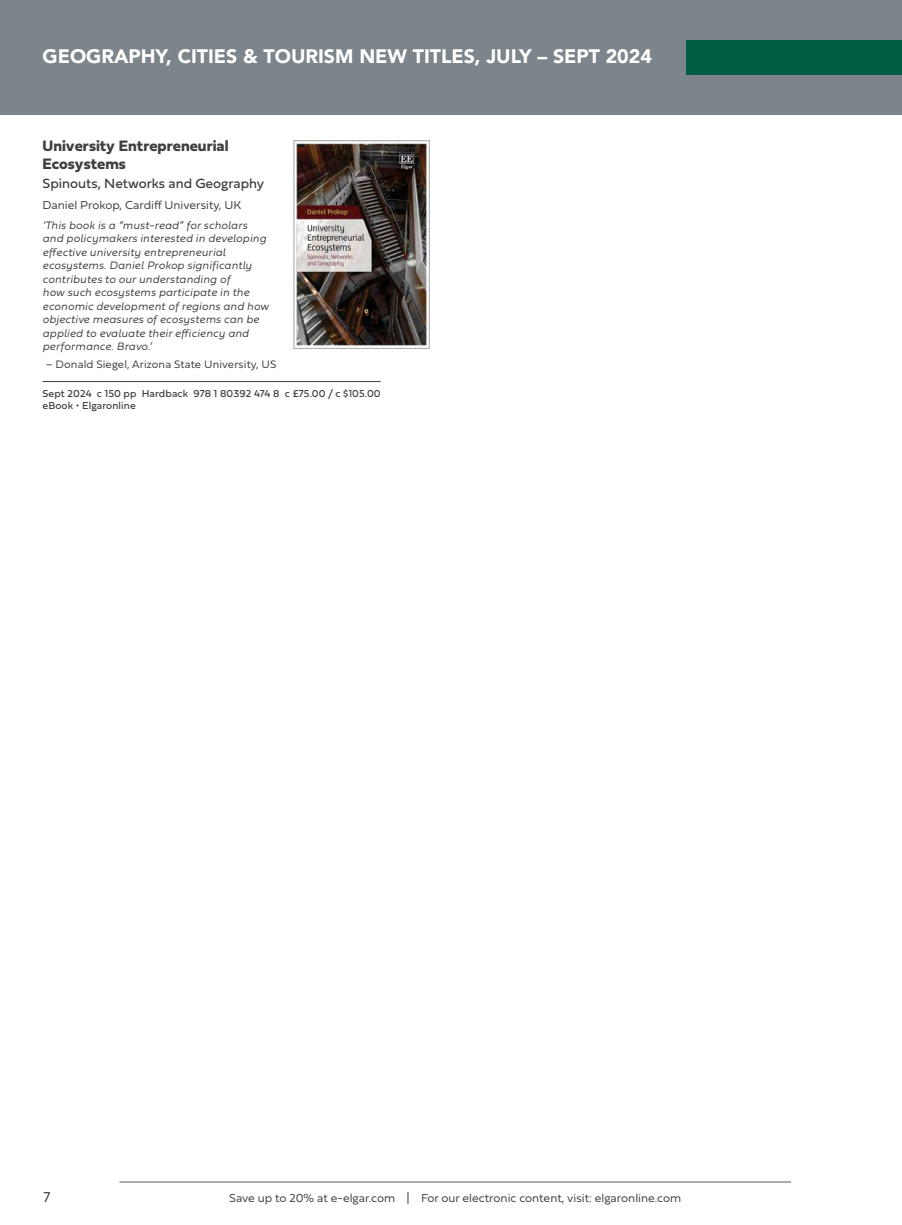
<style>
.page{position:relative;width:902px;height:1225px;background:#fff}
.page>*{position:absolute;margin:0;border:0;box-sizing:border-box;transform-origin:0 0}
.t1{font:900 19.5px "Avenir";color:#fff}
.SeriesRef{font:700 15.75px/18px "Fieldwork Hum";color:#3e3e3f}
.t2{font:15px "Fieldwork Hum Light";color:#3e3e3f}
.Subtitle{font:13.8px "Fieldwork Hum";color:#3e3e3f}
.Affiliation{font:12px "Fieldwork Hum Light";color:#3e3e3f}
.t3{font:italic 300 11.25px/13.5px "Fieldwork";letter-spacing:.01em;color:#3e3e3f}
.Quote_name{font:11.25px "Fieldwork Hum Light";letter-spacing:.01em;color:#3e3e3f}
.ISBNs{font:10.5px/12px "Fieldwork Hum";letter-spacing:.01em;color:#3e3e3f}
.s1{font-size:18px}
</style>
<div class="page">
<hr style="left:119px;top:1181px;width:672px;height:1px;background:#3e3e3f">
<div style="left:0;top:0;width:901px;height:115px;background:#7c858c"></div>
<div style="left:686px;top:40px;width:215px;height:34px;background:#015e45"></div>
<hr style="left:43px;top:381px;width:337px;height:1px;background:#3e3e3f">
<img style="left:296px;top:142px;width:131px;height:205px">
<div style="left:293px;top:140px;width:136px;height:209px;border:1px solid #a8a9ad"></div>
<p class="t1" style="left:43px;top:40px;width:611px">GEOGRAPHY, CITIES &amp; TOURISM NEW TITLES, JULY – SEPT 2024</p>
<p class="SeriesRef" style="left:43px;top:136px;width:187px">University Entrepreneurial<br>Ecosystems</p>
<p class="Subtitle" style="left:43px;top:172px;width:223px">Spinouts, Networks and Geography</p>
<p class="Affiliation" style="left:43px;top:195px;width:200px">Daniel Prokop, Cardiff University, UK</p>
<p class="t3" style="left:43px;top:217px;width:228px">‘This book is a “must-read” for scholars and policymakers interested in developing effective university entrepreneurial ecosystems. Daniel Prokop significantly contributes to our understanding of<br>how such ecosystems participate in the economic development of regions and how objective measures of ecosystems can be applied to evaluate their efficiency and performance. Bravo.’</p>
<p class="Quote_name" style="left:46px;top:355px;width:232px">– Donald Siegel, Arizona State University, US</p>
<p class="ISBNs" style="left:43px;top:387px;width:339px">Sept 2024 c 150 pp Hardback 978 1 80392 474 8 c £75.00 / c $105.00 eBook • Elgaronline</p>
<p class="t2" style="left:44px;top:1184px;width:8px">7</p>
<p class="Affiliation" style="left:229px;top:1188px;width:453px">Save up to 20% at e-elgar.com <span class="s1">I</span> For our electronic content, visit: elgaronline.com</p>
</div>
